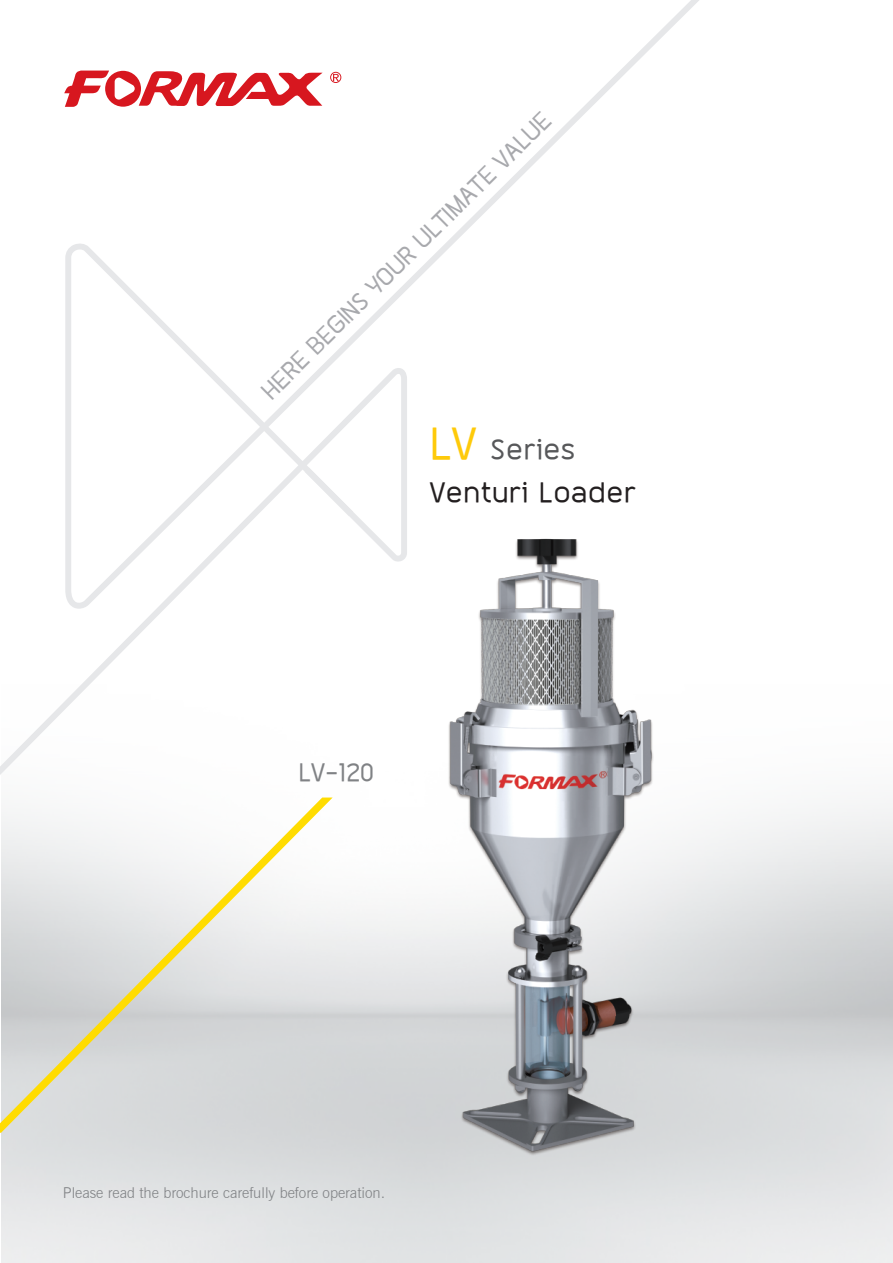
<style>
.page{position:relative;width:893px;height:1263px;background:#fff}
.page>*{position:absolute;margin:0;border:0;box-sizing:border-box;transform-origin:0 0}
.t1{font:30px/42.5px "Often";color:#231f20}
.t2{font:27px "Often";color:#808285}
.t3{font:25.95px "Often";color:#a8a9ad}
.t4{font:300 15px "News Gothic BT";color:#808285}
.s1{font-size:48px;color:#feca0a}
.s2{color:#57585a}
</style>
<div class="page">
<svg style="left:65px;top:0;width:634px;height:367px"></svg>
<svg style="left:0;top:367px;width:407px;height:420px"></svg>
<svg style="left:0;top:797px;width:333px;height:336px"></svg>
<img style="left:418px;top:538px;width:264px;height:663px">
<h3 class="t3" style="left:256px;top:385px;width:398px;rotate:-45deg">HERE BEGINS YOUR ULTIMATE VALUE</h3>
<h1 class="t1" style="left:429px;top:428px;width:208px"><span class="s1">LV</span> <span class="s2">Series<br></span>Venturi Loader</h1>
<h2 class="t2" style="left:299px;top:758px;width:78px">LV-120</h2>
<p class="t4" style="left:63px;top:1184px;width:324px">Please read the brochure carefully before operation.</p>
</div>
